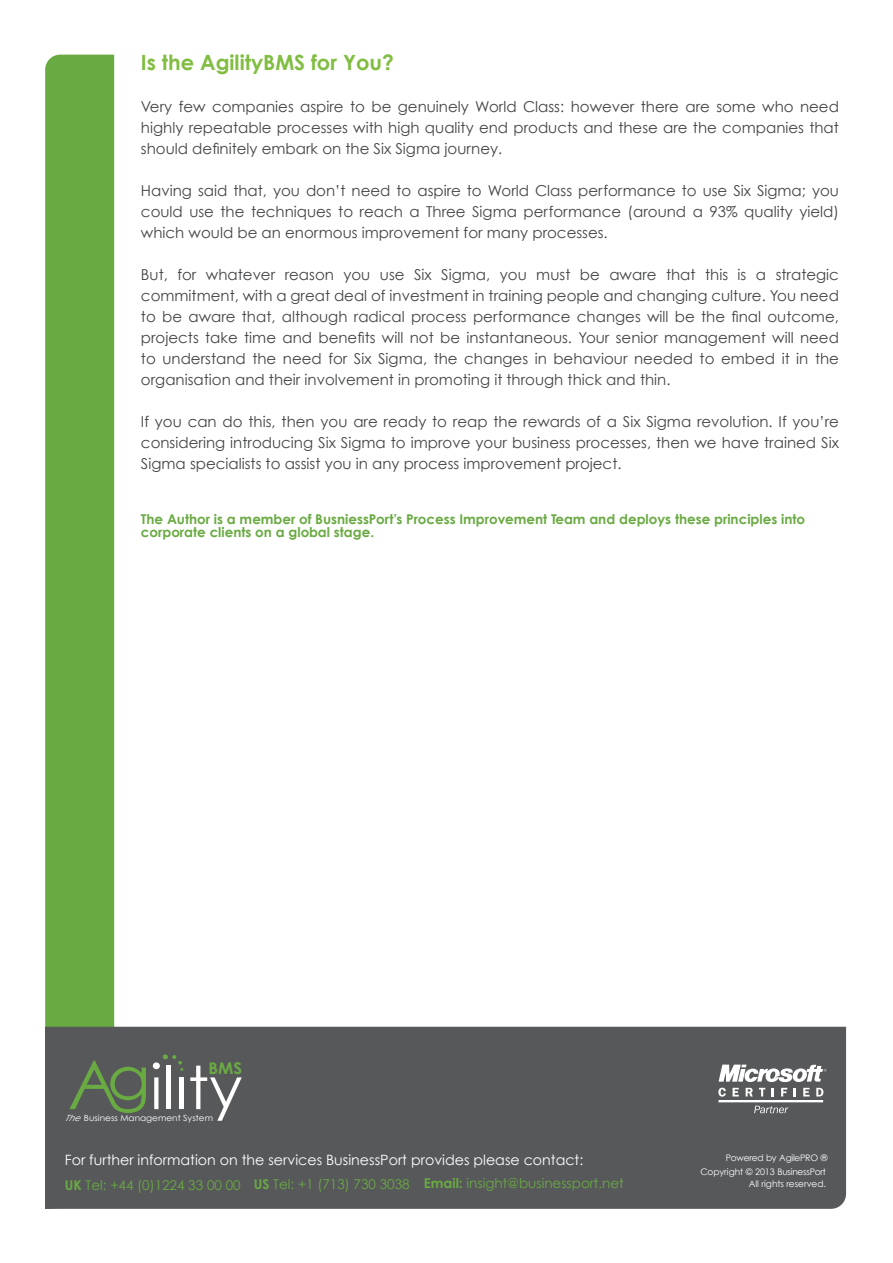
<style>
.page{position:relative;width:893px;height:1263px;background:#fff}
.page>*{position:absolute;margin:0;border:0;box-sizing:border-box;transform-origin:0 0}
.t1{font:700 21px "Century Gothic";color:#81bd41}
.t2{font:700 16.2px "Century Gothic";color:#6aaa43;scale:1.05 1}
.t3{font:15px/21px "Century Gothic";color:#434445;text-align:justify}
.t4{font:14.25px "Century Gothic";color:#fff}
.t5{font:700 13.5px/13.2px "Century Gothic";color:#6aaa43}
.t6{font:13.5px "Century Gothic";color:#6aaa43}
.t7{font:9px "Century Gothic";letter-spacing:-.03em;color:#fff}
.t8{font:9px "Century Gothic";color:#fff}
.t9{font:8.55px "Century Gothic";color:#fff;scale:1.05 1}
.s1{font-style:italic}
.s2{font-weight:700}
</style>
<div class="page">
<svg style="left:45px;top:55px;width:148px;height:972px"></svg>
<div style="left:45px;top:1027px;width:801px;height:182px;background:#57585a"></div>
<svg style="left:153px;top:1054px;width:30px;height:55px"></svg>
<hr style="left:167px;top:1065px;width:4px;height:44px;background:#fff">
<div style="left:179px;top:1077px;width:5px;height:32px;background:#fff"></div>
<svg style="left:190px;top:1066px;width:52px;height:55px;background:#777779"></svg>
<svg style="left:69px;top:1060px;width:77px;height:53px;background:#5c6e53"></svg>
<svg style="left:718px;top:1088px;width:8px;height:9px"></svg>
<svg style="left:733px;top:1088px;width:6px;height:8px"></svg>
<svg style="left:746px;top:1088px;width:7px;height:8px"></svg>
<svg style="left:759px;top:1088px;width:6px;height:8px"></svg>
<svg style="left:772px;top:1088px;width:2px;height:8px"></svg>
<svg style="left:781px;top:1088px;width:6px;height:8px"></svg>
<svg style="left:794px;top:1088px;width:2px;height:8px"></svg>
<svg style="left:803px;top:1088px;width:6px;height:8px"></svg>
<svg style="left:816px;top:1088px;width:7px;height:8px"></svg>
<hr style="left:718px;top:1100px;width:105px;height:2px;background:#fff">
<svg style="left:754px;top:1106px;width:34px;height:7px"></svg>
<svg style="left:719px;top:1064px;width:107px;height:18px"></svg>
<p class="t1" style="left:141px;top:49px;width:254px">Is the AgilityBMS for You?</p>
<p class="t3" style="left:141px;top:96px;width:699px">Very few companies aspire to be genuinely World Class: however there are some who need highly repeatable processes with high quality end products and these are the companies that should definitely embark on the Six Sigma journey.</p>
<p class="t3" style="left:141px;top:180px;width:699px">Having said that, you don’t need to aspire to World Class performance to use Six Sigma; you could use the techniques to reach a Three Sigma performance (around a 93% quality yield) which would be an enormous improvement for many processes.</p>
<p class="t3" style="left:141px;top:264px;width:699px">But, for whatever reason you use Six Sigma, you must be aware that this is a strategic</p>
<p class="t3" style="left:141px;top:285px;width:699px">commitment, with a great deal of investment in training people and changing culture. You need to be aware that, although radical process performance changes will be the final outcome, projects take time and benefits will not be instantaneous. Your senior management will need to understand the need for Six Sigma, the changes in behaviour needed to embed it in the</p>
<p class="t3" style="left:141px;top:369px;width:531px">organisation and their involvement in promoting it through thick and thin.</p>
<p class="t3" style="left:141px;top:411px;width:699px">If you can do this, then you are ready to reap the rewards of a Six Sigma revolution. If you’re</p>
<p class="t3" style="left:141px;top:432px;width:699px">considering introducing Six Sigma to improve your business processes, then we have trained Six<br>Sigma specialists to assist you in any process improvement project.</p>
<p class="t5" style="left:141px;top:512px;width:666px">The Author is a member of BusniessPort’s Process Improvement Team and deploys these principles into corporate clients on a global stage.</p>
<p class="t2" style="left:208px;top:1058px;width:34px">BMS</p>
<p class="t9" style="left:65px;top:1112px;width:142px"><span class="s1">The</span>Business Management System</p>
<p class="t4" style="left:65px;top:1151px;width:520px">For further information on the services BusinessPort provides please contact:</p>
<p class="t7" style="left:726px;top:1152px;width:103px">Powered by AgilePRO ®</p>
<p class="t7" style="left:700px;top:1166px;width:127px">Copyright © 2013 BusinessPort</p>
<p class="t6" style="left:65px;top:1176px;width:560px"><span class="s2">UK</span> Tel: +44 (0)1224 33 00 00 <span class="s2">US</span> Tel: +1 (713) 730 3038 <span class="s2">Email:</span> insight@businessport.net</p>
<p class="t8" style="left:749px;top:1179px;width:79px">All rights reserved.</p>
</div>
